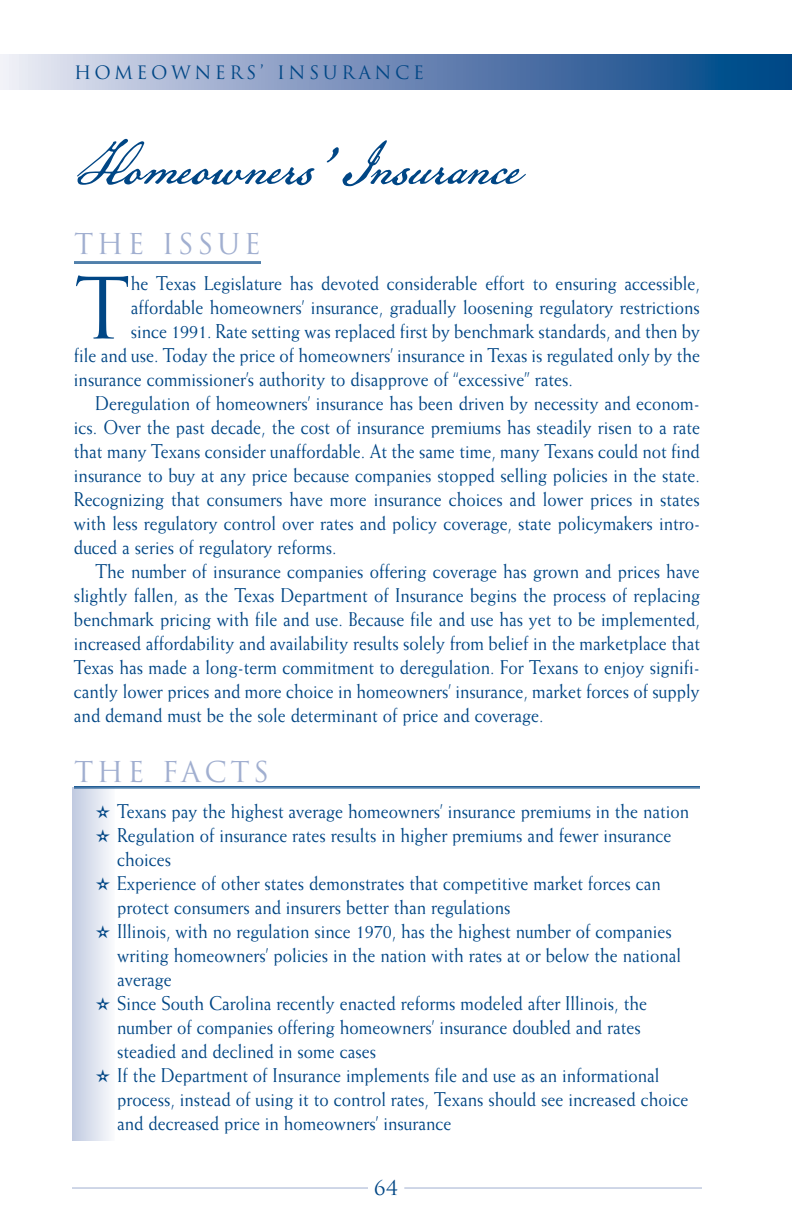
<style>
.page{position:relative;width:792px;height:1224px;background:#fff}
.page>*{position:absolute;margin:0;border:0;box-sizing:border-box;transform-origin:0 0}
.t1{font:82.2px "Trajan";color:#004685}
.t2{font:68px "American Scribe";color:#004685}
.t3{font:28px "Trajan";letter-spacing:.13em;color:#a1afd0}
.t4{font:20px "Weiss";color:#004685;scale:.9 1}
.t5{font:20px "Trajan";color:#004685}
.t6{font:18px "Trajan";letter-spacing:.195em;color:#004685}
</style>
<div class="page">
<hr style="left:72px;top:1188px;width:296px;height:1px;background:#a1afd0">
<hr style="left:404px;top:1188px;width:298px;height:1px;background:#a1afd0">
<div style="left:0;top:54px;width:792px;height:35px;background:linear-gradient(to right,#e9e3f1,#003b80)"></div>
<div style="left:72px;top:788px;width:43px;height:353px;background:linear-gradient(to right,#c0cae0,#fbfbfd)"></div>
<hr style="left:74px;top:262px;width:187px;height:1px;background:#004685">
<hr style="left:74px;top:263px;width:187px;height:1px;background:#004685">
<hr style="left:74px;top:786px;width:626px;height:1px;background:#004685">
<hr style="left:74px;top:788px;width:626px;height:1px;background:#004685">
<p class="t6" style="left:74px;top:62px;width:352px">HOMEOWNERS’ INSURANCE</p>
<h2 class="t2" style="left:74px;top:119px;width:448px">Homeowners’ Insurance</h2>
<h3 class="t3" style="left:74px;top:228px;width:188px">THE ISSUE</h3>
<h1 class="t1" style="left:74px;top:262px;width:58px">T</h1>
<p class="t4" style="left:131px;top:276px;width:634px">he Texas Legislature has devoted considerable effort to ensuring accessible,</p>
<p class="t4" style="left:131px;top:300px;width:634px">affordable homeowners’ insurance, gradually loosening regulatory restrictions</p>
<p class="t4" style="left:131px;top:324px;width:634px">since 1991. Rate setting was replaced first by benchmark standards, and then by</p>
<p class="t4" style="left:74px;top:348px;width:697px">file and use. Today the price of homeowners’ insurance in Texas is regulated only by the</p>
<p class="t4" style="left:74px;top:372px;width:556px">insurance commissioner’s authority to disapprove of “excessive” rates.</p>
<p class="t4" style="left:96px;top:396px;width:673px">Deregulation of homeowners’ insurance has been driven by necessity and econom-</p>
<p class="t4" style="left:74px;top:420px;width:697px">ics. Over the past decade, the cost of insurance premiums has steadily risen to a rate</p>
<p class="t4" style="left:74px;top:444px;width:697px">that many Texans consider unaffordable. At the same time, many Texans could not find</p>
<p class="t4" style="left:74px;top:468px;width:697px">insurance to buy at any price because companies stopped selling policies in the state.</p>
<p class="t4" style="left:74px;top:492px;width:697px">Recognizing that consumers have more insurance choices and lower prices in states</p>
<p class="t4" style="left:74px;top:516px;width:697px">with less regulatory control over rates and policy coverage, state policymakers intro-</p>
<p class="t4" style="left:74px;top:540px;width:293px">duced a series of regulatory reforms.</p>
<p class="t4" style="left:96px;top:564px;width:673px">The number of insurance companies offering coverage has grown and prices have</p>
<p class="t4" style="left:74px;top:588px;width:697px">slightly fallen, as the Texas Department of Insurance begins the process of replacing</p>
<p class="t4" style="left:74px;top:612px;width:697px">benchmark pricing with file and use. Because file and use has yet to be implemented,</p>
<p class="t4" style="left:74px;top:636px;width:697px">increased affordability and availability results solely from belief in the marketplace that</p>
<p class="t4" style="left:74px;top:660px;width:697px">Texas has made a long-term commitment to deregulation. For Texans to enjoy signifi-</p>
<p class="t4" style="left:74px;top:684px;width:697px">cantly lower prices and more choice in homeowners’ insurance, market forces of supply</p>
<p class="t4" style="left:74px;top:708px;width:523px">and demand must be the sole determinant of price and coverage.</p>
<h3 class="t3" style="left:74px;top:756px;width:197px">THE FACTS</h3>
<p class="t4" style="left:96px;top:804px;width:661px">✫ Texans pay the highest average homeowners’ insurance premiums in the nation</p>
<p class="t4" style="left:96px;top:828px;width:641px">✫ Regulation of insurance rates results in higher premiums and fewer insurance</p>
<p class="t4" style="left:117px;top:852px;width:61px">choices</p>
<p class="t4" style="left:96px;top:876px;width:630px">✫ Experience of other states demonstrates that competitive market forces can</p>
<p class="t4" style="left:117px;top:900px;width:438px">protect consumers and insurers better than regulations</p>
<p class="t4" style="left:96px;top:924px;width:642px">✫ Illinois, with no regulation since 1970, has the highest number of companies</p>
<p class="t4" style="left:117px;top:948px;width:628px">writing homeowners’ policies in the nation with rates at or below the national</p>
<p class="t4" style="left:117px;top:972px;width:62px">average</p>
<p class="t4" style="left:96px;top:996px;width:614px">✫ Since South Carolina recently enacted reforms modeled after Illinois, the</p>
<p class="t4" style="left:117px;top:1020px;width:583px">number of companies offering homeowners’ insurance doubled and rates</p>
<p class="t4" style="left:117px;top:1044px;width:289px">steadied and declined in some cases</p>
<p class="t4" style="left:96px;top:1068px;width:628px">✫ If the Department of Insurance implements file and use as an informational</p>
<p class="t4" style="left:117px;top:1092px;width:636px">process, instead of using it to control rates, Texans should see increased choice</p>
<p class="t4" style="left:117px;top:1116px;width:373px">and decreased price in homeowners’ insurance</p>
<p class="t5" style="left:374px;top:1177px;width:26px">64</p>
</div>
